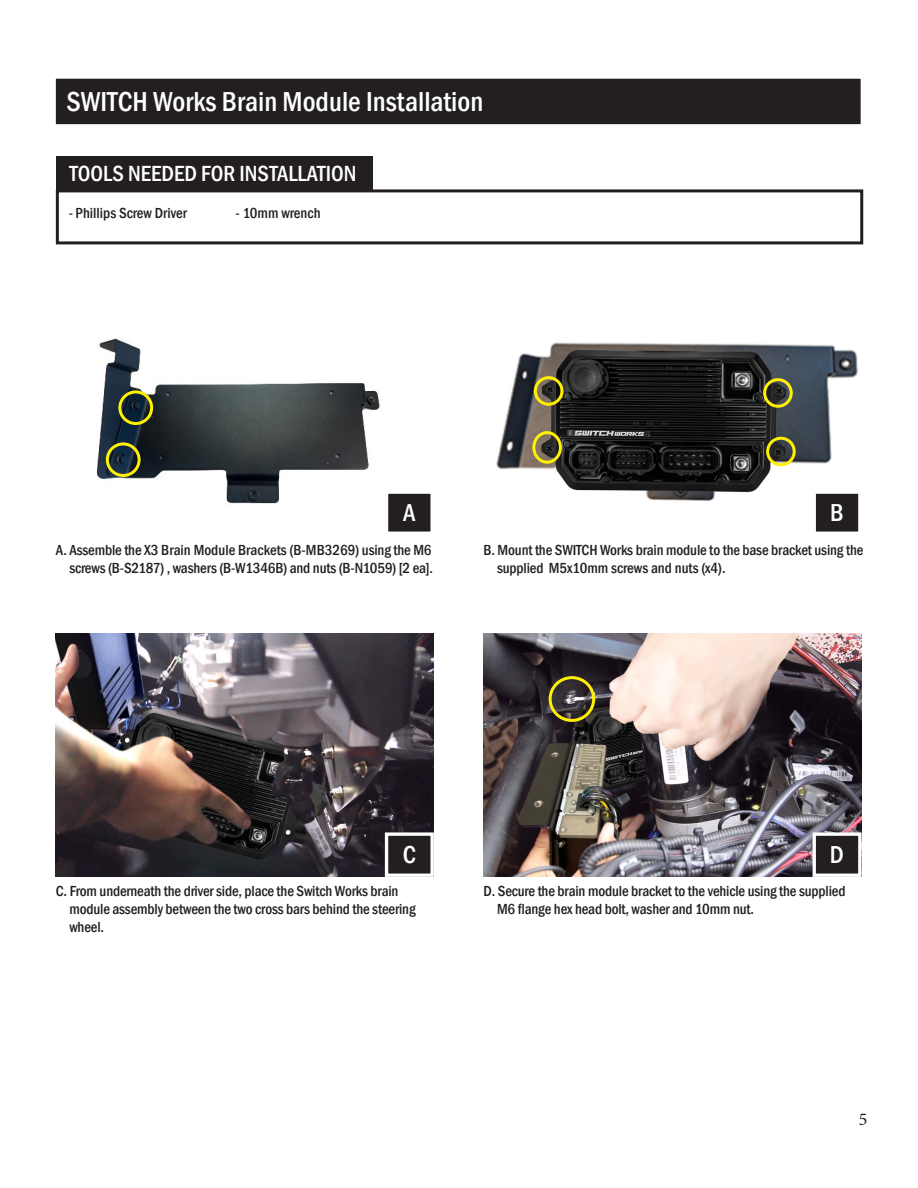
<style>
.page{position:relative;width:918px;height:1188px;background:#fff}
.page>*{position:absolute;margin:0;border:0;box-sizing:border-box;transform-origin:0 0}
.t1{font:500 condensed 28.2px "Franklin Gothic";color:#fff}
.t2{font:500 condensed 25.2px "Franklin Gothic";color:#fff}
.t3{font:500 condensed 22.5px "Franklin Gothic";color:#fff}
.t4{font:18px "Minion Pro";color:#231f20}
.t5{font:500 condensed 15px/18px "Franklin Gothic";letter-spacing:-.01em;color:#231f20}
</style>
<div class="page">
<img style="left:96px;top:338px;width:284px;height:166px">
<div style="left:55px;top:78px;width:806px;height:47px;background:#231f20"></div>
<svg style="left:388px;top:493px;width:43px;height:39px;background:#2d292a"></svg>
<div style="left:118px;top:390px;width:35px;height:35px;border:3px solid #fff101;border-radius:50%"></div>
<img style="left:496px;top:342px;width:362px;height:159px">
<img style="left:56px;top:634px;width:378px;height:243px">
<svg style="left:811px;top:489px;width:48px;height:43px"></svg>
<img style="left:484px;top:634px;width:378px;height:243px">
<svg style="left:383px;top:831px;width:51px;height:46px"></svg>
<svg style="left:811px;top:831px;width:51px;height:46px"></svg>
<div style="left:56px;top:156px;width:317px;height:35px;background:#231f20"></div>
<div style="left:56px;top:189px;width:807px;height:55px;border:3px solid #231f20"></div>
<div style="left:532px;top:431px;width:30px;height:33px;border:3px solid #fff101;border-radius:50%"></div>
<div style="left:534px;top:376px;width:29px;height:30px;border:3px solid #fff101;border-radius:50%"></div>
<div style="left:763px;top:378px;width:30px;height:30px;border:3px solid #fff101;border-radius:50%"></div>
<div style="left:766px;top:437px;width:30px;height:29px;border:3px solid #fff101;border-radius:50%"></div>
<div style="left:106px;top:442px;width:35px;height:35px;border:3px solid #fff101;border-radius:50%"></div>
<div style="left:549px;top:676px;width:46px;height:46px;border:3px solid #fff101;border-radius:50%"></div>
<p class="t1" style="left:66px;top:83px;width:419px">SWITCH Works Brain Module Installation</p>
<p class="t3" style="left:69px;top:159px;width:289px">TOOLS NEEDED FOR INSTALLATION</p>
<p class="t5" style="left:69px;top:203px;width:119px">- Phillips Screw Driver</p>
<p class="t5" style="left:236px;top:203px;width:86px">- 10mm wrench</p>
<p class="t2" style="left:403px;top:497px;width:14px">A</p>
<p class="t5" style="left:56px;top:541px;width:379px;text-align:right">A. Assemble the X3 Brain Module Brackets (B-MB3269) using the M6 screws (B-S2187) , washers (B-W1346B) and nuts (B-N1059) [2 ea].</p>
<p class="t2" style="left:830px;top:497px;width:15px">B</p>
<p class="t5" style="left:497px;top:541px;width:368px;text-indent:-14px">B. Mount the SWITCH Works brain module to the base bracket using the supplied M5x10mm screws and nuts (x4).</p>
<p class="t2" style="left:403px;top:839px;width:15px">C</p>
<p class="t2" style="left:830px;top:839px;width:16px">D</p>
<p class="t5" style="left:497px;top:881px;width:350px;text-indent:-14px">D. Secure the brain module bracket to the vehicle using the supplied<br>M6 flange hex head bolt, washer and 10mm nut.</p>
<p class="t5" style="left:69px;top:881px;width:348px;text-indent:-14px">C. From underneath the driver side, place the Switch Works brain module assembly between the two cross bars behind the steering wheel.</p>
<p class="t4" style="left:859px;top:1107px;width:10px">5</p>
</div>
